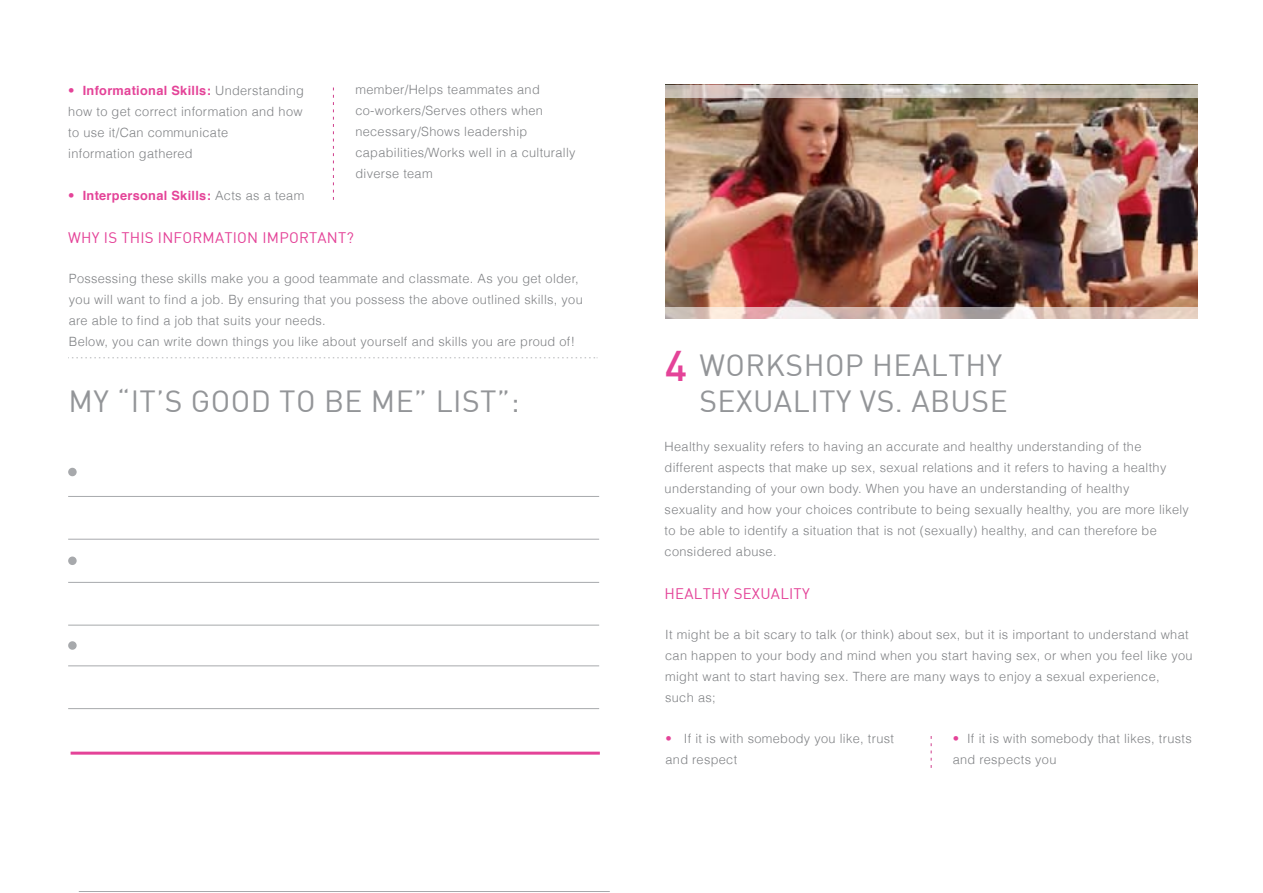
<style>
.page{position:relative;width:1263px;height:893px;background:#fff}
.page>*{position:absolute;margin:0;border:0;box-sizing:border-box;transform-origin:0 0}
.t1{font:500 42px "DIN";color:#e44398}
.t2{font:30px "DIN";letter-spacing:.015em;color:#939598}
.t3{font:15px "DIN";color:#e44398}
.t4{font:300 12.75px/21px "Helvetica";letter-spacing:.025em;color:#808285}
.t5{font:700 12.75px "Helvetica";letter-spacing:.025em;color:#e44398}
.s1{color:#e44398}
.s2{font-weight:700;color:#e44398}
.s3{font-weight:300}
.s4{font-weight:300;color:#808285}
</style>
<div class="page">
<svg style="left:333px;top:88px;width:1px;height:112px"></svg>
<svg style="left:68px;top:357px;width:530px;height:1px"></svg>
<hr style="left:68px;top:496px;width:531px;height:1px;background:#a7a9ac">
<hr style="left:68px;top:666px;width:531px;height:1px;background:#a7a9ac">
<hr style="left:68px;top:582px;width:531px;height:1px;background:#a7a9ac">
<hr style="left:68px;top:539px;width:531px;height:1px;background:#a7a9ac">
<hr style="left:68px;top:708px;width:531px;height:1px;background:#a7a9ac">
<hr style="left:68px;top:625px;width:531px;height:1px;background:#a7a9ac">
<hr style="left:79px;top:891px;width:531px;height:1px;background:#a7a9ac">
<div style="left:68px;top:468px;width:9px;height:8px;background:#a7a9ac;border-radius:50%"></div>
<div style="left:68px;top:556px;width:9px;height:9px;background:#a7a9ac;border-radius:50%"></div>
<div style="left:68px;top:641px;width:9px;height:9px;background:#a7a9ac;border-radius:50%"></div>
<hr style="left:71px;top:752px;width:529px;height:3px;background:#e44398">
<svg style="left:931px;top:736px;width:1px;height:32px"></svg>
<img style="left:665px;top:98px;width:533px;height:209px">
<svg style="left:665px;top:307px;width:533px;height:12px;background:#dac7c1"></svg>
<svg style="left:665px;top:85px;width:533px;height:13px;background:#c7bfb8"></svg>
<p class="t4" style="left:68px;top:79px;width:237px"><span class="s1">•</span> <span class="s2">Informational Skills:</span> Understanding how to get correct information and how to use it/Can communicate<br>information gathered</p>
<p class="t5" style="left:68px;top:185px;width:238px"><span class="s3">•</span> Interpersonal Skills: <span class="s4">Acts as a team</span></p>
<p class="t4" style="left:355px;top:79px;width:222px">member/Helps teammates and co-workers/Serves others when necessary/Shows leadership capabilities/Works well in a culturally diverse team</p>
<p class="t3" style="left:68px;top:228px;width:62px">WHY ISTHIS</p>
<p class="t3" style="left:158px;top:228px;width:10px">INFORMATION</p>
<p class="t3" style="left:262px;top:228px;width:11px">IMPORTANT</p>
<p class="t3" style="left:347px;top:228px;width:9px">?</p>
<p class="t4" style="left:69px;top:268px;width:515px">Possessing these skills make you a good teammate and classmate. As you get older, you will want to find a job. By ensuring that you possess the above outlined skills, you are able to find a job that suits your needs.<br>Below, you can write down things you like about yourself and skills you are proud of!</p>
<h2 class="t2" style="left:68px;top:382px;width:162px">MY “IT’S GOOD</h2>
<h2 class="t2" style="left:279px;top:382px;width:172px">TO BE ME” LIST</h2>
<h2 class="t2" style="left:497px;top:382px;width:24px">”:</h2>
<h1 class="t1" style="left:665px;top:339px;width:24px">4</h1>
<h2 class="t2" style="left:699px;top:347px;width:107px">WOR KSHOP</h2>
<h2 class="t2" style="left:872px;top:347px;width:19px">HEALTH</h2>
<h2 class="t2" style="left:987px;top:347px;width:17px">Y</h2>
<h2 class="t2" style="left:699px;top:383px;width:71px">SEXUALIT</h2>
<h2 class="t2" style="left:836px;top:383px;width:133px">Y VS. ABUSE</h2>
<p class="t4" style="left:665px;top:436px;width:526px">Healthy sexuality refers to having an accurate and healthy understanding of the different aspects that make up sex, sexual relations and it refers to having a healthy understanding of your own body. When you have an understanding of healthy<br>sexuality and how your choices contribute to being sexually healthy, you are more likely to be able to identify a situation that is not (sexually) healthy, and can therefore be considered abuse.</p>
<p class="t3" style="left:665px;top:584px;width:21px">HEALTH</p>
<p class="t3" style="left:722px;top:584px;width:48px">Y SEXUALIT</p>
<p class="t3" style="left:802px;top:584px;width:9px">Y</p>
<p class="t4" style="left:665px;top:624px;width:529px">It might be a bit scary to talk (or think) about sex, but it is important to understand what can happen to your body and mind when you start having sex, or when you feel like you might want to start having sex. There are many ways to enjoy a sexual experience,<br>such as;</p>
<p class="t4" style="left:665px;top:727px;width:230px"><span class="s1">•</span> If it is with somebody you like, trust and respect</p>
<p class="t4" style="left:953px;top:727px;width:241px"><span class="s1">•</span> If it is with somebody that likes, trusts and respects you</p>
</div>
